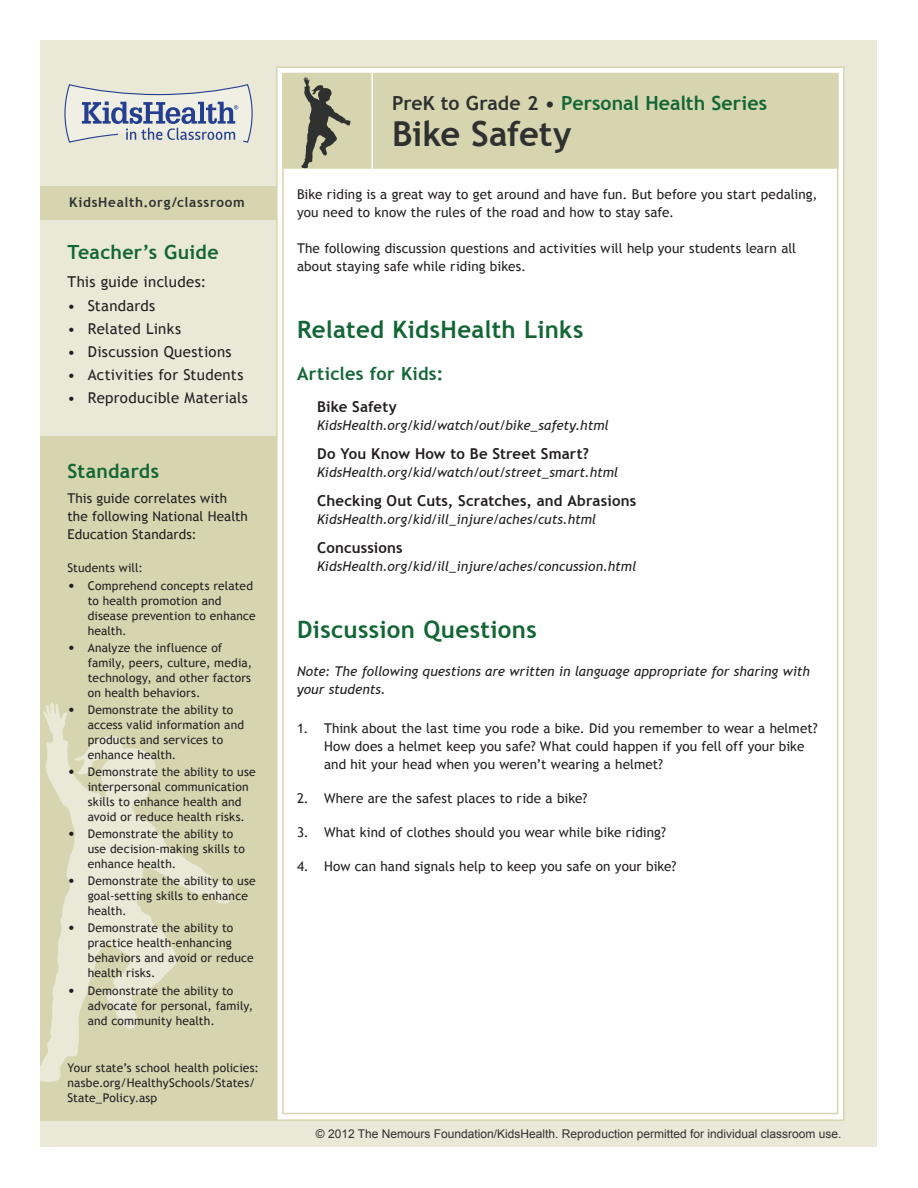
<style>
.page{position:relative;width:918px;height:1188px;background:#fff}
.page>*{position:absolute;margin:0;border:0;box-sizing:border-box;transform-origin:0 0}
.Lesson_Header{font:700 34.5px "Trebuchet MS";letter-spacing:-.005em;color:#2f3130}
.t1{font:700 24px "Trebuchet MS";letter-spacing:.015em;color:#126635}
.Lesson_Header-2{font:700 19.5px "Trebuchet MS";letter-spacing:.005em;color:#126635}
.t2{font:700 18px "Trebuchet MS";letter-spacing:.02em;color:#126635}
.Contents_List{font:15px "Trebuchet MS";letter-spacing:.02em;color:#231f20}
.Article_List{font:700 15px "Trebuchet MS";letter-spacing:.01em;color:#231f20}
.Basic_Numbered_List{font:13.5px/18px "Trebuchet MS";letter-spacing:.005em;color:#231f20}
.Article_List-2{font:italic 13.5px/18px "Trebuchet MS";color:#231f20}
.t3{font:700 13.5px "Trebuchet MS";letter-spacing:.05em;color:#2f3130}
.Contents_List-2{font:12px/15px "Trebuchet MS";letter-spacing:.01em;color:#231f20}
.t4{font:12px "Arial";color:#2f3130}
.s1{font-size:15px}
.s2{color:#2f3130}
</style>
<div class="page">
<div style="left:40px;top:40px;width:838px;height:1108px;background:#eae9d8"></div>
<div style="left:277px;top:67px;width:567px;height:1053px;background:#fff"></div>
<div style="left:283px;top:74px;width:555px;height:94px;background:#d6d5b0"></div>
<div style="left:282px;top:73px;width:556px;height:96px;border:2px solid #d6d5b0"></div>
<hr style="left:371px;top:73px;width:2px;height:96px;background:#fff">
<div style="left:40px;top:436px;width:237px;height:685px;background:#d6d5b0"></div>
<div style="left:40px;top:186px;width:237px;height:33px;background:#d6d5b0"></div>
<svg style="left:64px;top:84px;width:189px;height:59px"></svg>
<svg style="left:301px;top:77px;width:50px;height:91px"></svg>
<svg style="left:40px;top:702px;width:193px;height:380px"></svg>
<p class="t3" style="left:69px;top:194px;width:177px">KidsHealth.org/classroom</p>
<p class="Lesson_Header-2" style="left:68px;top:240px;width:153px">Teacher’s Guide</p>
<p class="Contents_List" style="left:68px;top:273px;width:140px">This guide includes:</p>
<p class="Contents_List" style="left:68px;top:296px;width:89px">• Standards</p>
<p class="Contents_List" style="left:68px;top:320px;width:115px">• Related Links</p>
<p class="Contents_List" style="left:68px;top:343px;width:166px">• Discussion Questions</p>
<p class="Contents_List" style="left:68px;top:366px;width:177px">• Activities for Students</p>
<p class="Contents_List" style="left:68px;top:389px;width:182px">• Reproducible Materials</p>
<p class="Lesson_Header-2" style="left:68px;top:459px;width:93px">Standards</p>
<p class="Basic_Numbered_List" style="left:68px;top:490px;width:182px">This guide correlates with the following National Health<br>Education Standards:</p>
<p class="Contents_List-2" style="left:68px;top:561px;width:77px">Students will:</p>
<p class="Contents_List-2" style="left:88px;top:578px;width:169px;text-indent:-20px"><span class="s1">•</span> Comprehend concepts related to health promotion and disease prevention to enhance health.</p>
<p class="Contents_List-2" style="left:88px;top:640px;width:166px;text-indent:-20px"><span class="s1">•</span> Analyze the influence of family, peers, culture, media, technology, and other factors on health behaviors.</p>
<p class="Contents_List-2" style="left:88px;top:702px;width:158px;text-indent:-20px"><span class="s1">•</span> Demonstrate the ability to access valid information and products and services to enhance health.</p>
<p class="Contents_List-2" style="left:88px;top:764px;width:170px;text-indent:-20px"><span class="s1">•</span> Demonstrate the ability to use interpersonal communication skills to enhance health and avoid or reduce health risks.</p>
<p class="Contents_List-2" style="left:88px;top:827px;width:159px;text-indent:-20px"><span class="s1">•</span> Demonstrate the ability to use decision-making skills to enhance health.</p>
<p class="Contents_List-2" style="left:88px;top:874px;width:170px;text-indent:-20px"><span class="s1">•</span> Demonstrate the ability to use goal-setting skills to enhance health.</p>
<p class="Contents_List-2" style="left:88px;top:921px;width:167px;text-indent:-20px"><span class="s1">•</span> Demonstrate the ability to practice health-enhancing behaviors and avoid or reduce health risks.</p>
<p class="Contents_List-2" style="left:88px;top:983px;width:167px;text-indent:-20px"><span class="s1">•</span> Demonstrate the ability to advocate for personal, family, and community health.</p>
<p class="Contents_List-2" style="left:68px;top:1060px;width:193px">Your state’s school health policies:</p>
<p class="Contents_List-2" style="left:68px;top:1075px;width:189px">nasbe.org/HealthySchools/States/<br>State_Policy.asp</p>
<p class="Lesson_Header-2" style="left:392px;top:91px;width:377px"><span class="s2">PreK to Grade 2 •</span> Personal Health Series</p>
<p class="Lesson_Header" style="left:392px;top:112px;width:181px">Bike Safety</p>
<p class="Basic_Numbered_List" style="left:297px;top:185px;width:522px">Bike riding is a great way to get around and have fun. But before you start pedaling, you need to know the rules of the road and how to stay safe.</p>
<p class="Basic_Numbered_List" style="left:297px;top:239px;width:501px">The following discussion questions and activities will help your students learn all about staying safe while riding bikes.</p>
<p class="t1" style="left:297px;top:315px;width:288px">Related KidsHealth Links</p>
<p class="t2" style="left:297px;top:363px;width:148px">Articles for Kids:</p>
<p class="Article_List" style="left:317px;top:398px;width:81px">Bike Safety</p>
<p class="Article_List-2" style="left:317px;top:417px;width:293px">KidsHealth.org/kid/watch/out/bike_safety.html</p>
<p class="Article_List" style="left:317px;top:444px;width:273px">Do You Know How to Be Street Smart?</p>
<p class="Article_List-2" style="left:317px;top:463px;width:303px">KidsHealth.org/kid/watch/out/street_smart.html</p>
<p class="Article_List" style="left:317px;top:491px;width:320px">Checking Out Cuts, Scratches, and Abrasions</p>
<p class="Article_List-2" style="left:317px;top:510px;width:281px">KidsHealth.org/kid/ill_injure/aches/cuts.html</p>
<p class="Article_List" style="left:317px;top:538px;width:87px">Concussions</p>
<p class="Article_List-2" style="left:317px;top:557px;width:321px">KidsHealth.org/kid/ill_injure/aches/concussion.html</p>
<p class="t1" style="left:297px;top:615px;width:241px">Discussion Questions</p>
<p class="Article_List-2" style="left:297px;top:663px;width:514px">Note: The following questions are written in language appropriate for sharing with your students.</p>
<p class="Basic_Numbered_List" style="left:324px;top:719px;width:495px;text-indent:-27px">1. Think about the last time you rode a bike. Did you remember to wear a helmet?<br>How does a helmet keep you safe? What could happen if you fell off your bike and hit your head when you weren’t wearing a helmet?</p>
<p class="Basic_Numbered_List" style="left:297px;top:789px;width:292px">2. Where are the safest places to ride a bike?</p>
<p class="Basic_Numbered_List" style="left:297px;top:823px;width:370px">3. What kind of clothes should you wear while bike riding?</p>
<p class="Basic_Numbered_List" style="left:297px;top:858px;width:381px">4. How can hand signals help to keep you safe on your bike?</p>
<p class="t4" style="left:316px;top:1126px;width:527px">© 2012 The Nemours Foundation/KidsHealth. Reproduction permitted for individual classroom use.</p>
</div>
